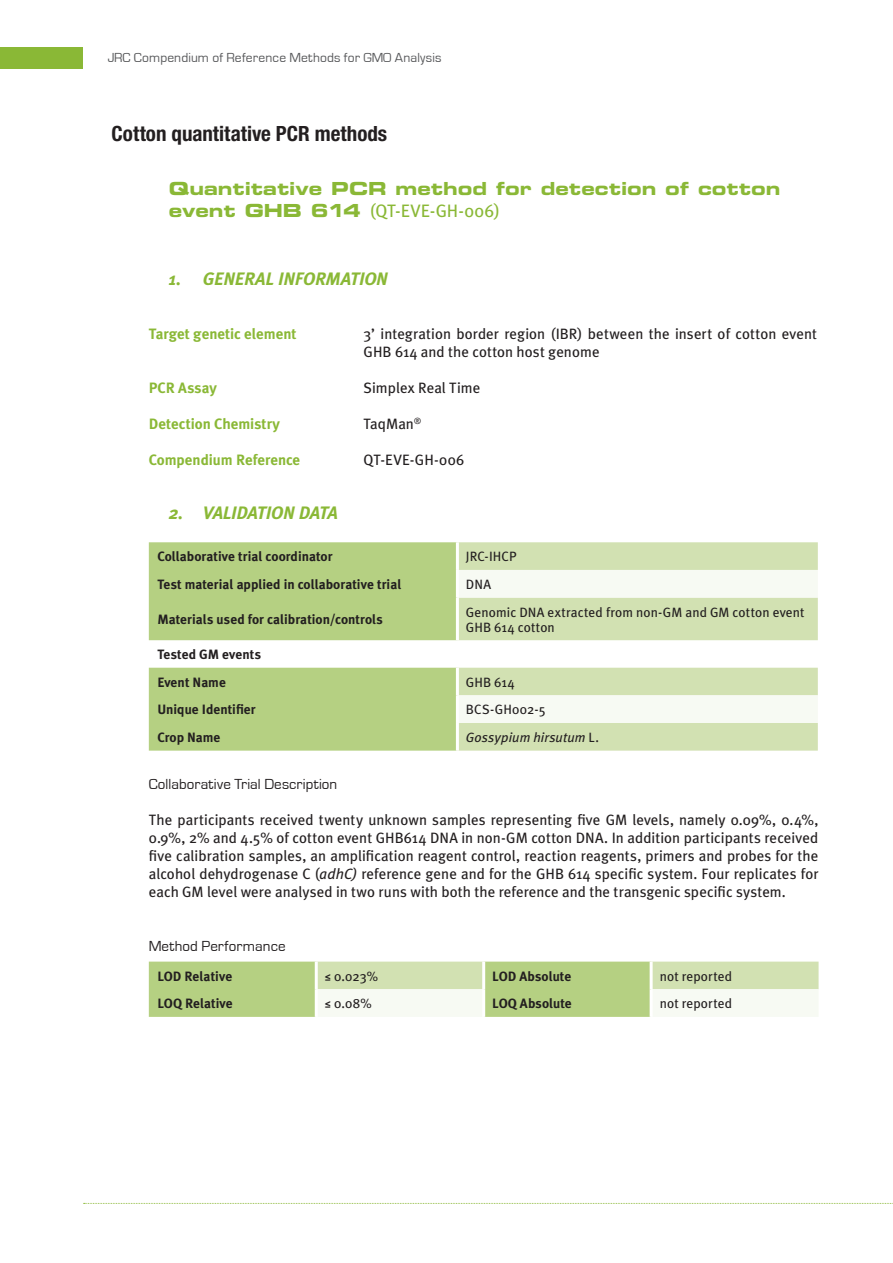
<style>
.page{position:relative;width:893px;height:1263px;background:#fff}
.page>*{position:absolute;margin:0;border:0;box-sizing:border-box;transform-origin:0 0}
.t1{font:700 condensed 21px "Helvetica Neue";color:#231f20}
.t2{font:18px "Eurostile Bold Extended Two";letter-spacing:.005em;color:#8ab836}
.t3{font:italic 700 18px "Meta Plus";letter-spacing:-.02em;color:#8ab836}
.t4{font:18px "Meta Plus";letter-spacing:.01em;color:#8ab836}
.t5{font:15px/18px "Meta Plus";letter-spacing:.005em;color:#231f20}
.t6{font:700 15px "Meta Plus";color:#8ab836}
.t7{font:15px "Eurostile";letter-spacing:.005em;color:#231f20}
.t8{font:700 13.5px/27.6px "Meta Plus";letter-spacing:.005em;color:#231f20}
.t9{font:13.5px/15px "Meta Plus";letter-spacing:.005em;color:#231f20}
.t10{font:13.5px "Eurostile";letter-spacing:.01em;color:#57585a}
.t11{font:italic 13.5px "Meta Plus";letter-spacing:.015em;color:#231f20}
.s1{font-family:"Eurostile Bold Extended Two"}
.s2{font-style:normal}
.s3{font-style:italic}
</style>
<div class="page">
<svg style="left:84px;top:1203px;width:809px;height:1px"></svg>
<svg style="left:149px;top:542px;width:308px;height:209px;background:#bfd692"></svg>
<div style="left:459px;top:542px;width:359px;height:209px;background:#d2e1b2"></div>
<svg style="left:457px;top:570px;width:361px;height:153px"></svg>
<hr style="left:456px;top:542px;width:3px;height:28px;background:#fff">
<hr style="left:456px;top:570px;width:3px;height:28px;background:#fff">
<hr style="left:456px;top:598px;width:3px;height:42px;background:#fff">
<hr style="left:456px;top:668px;width:3px;height:27px;background:#fff">
<hr style="left:456px;top:695px;width:3px;height:28px;background:#fff">
<hr style="left:456px;top:723px;width:3px;height:28px;background:#fff">
<svg style="left:149px;top:961px;width:670px;height:56px"></svg>
<hr style="left:315px;top:961px;width:3px;height:28px;background:#fff">
<hr style="left:315px;top:989px;width:3px;height:28px;background:#fff">
<hr style="left:650px;top:961px;width:3px;height:28px;background:#fff">
<hr style="left:650px;top:989px;width:3px;height:28px;background:#fff">
<hr style="left:482px;top:961px;width:3px;height:28px;background:#fff">
<hr style="left:482px;top:989px;width:3px;height:28px;background:#fff">
<div style="left:0;top:47px;width:83px;height:21px;background:#8ab836"></div>
<p class="t10" style="left:108px;top:51px;width:335px">JRC Compendium of Reference Methods for GMO Analysis</p>
<h1 class="t1" style="left:112px;top:121px;width:277px">Cotton quantitative PCR methods</h1>
<p class="t2" style="left:169px;top:176px;width:613px">Quantitative PCR method for detection of cotton</p>
<p class="t4" style="left:169px;top:200px;width:333px"><span class="s1">event GHB 614</span> (QT-EVE-GH-006)</p>
<p class="t3" style="left:169px;top:269px;width:221px">1. GENERAL INFORMATION</p>
<p class="t6" style="left:149px;top:325px;width:149px">Target genetic element</p>
<p class="t5" style="left:364px;top:325px;width:455px">3’ integration border region (IBR) between the insert of cotton event<br>GHB 614 and the cotton host genome</p>
<p class="t6" style="left:149px;top:379px;width:70px">PCR Assay</p>
<p class="t5" style="left:364px;top:379px;width:118px">Simplex Real Time</p>
<p class="t6" style="left:149px;top:415px;width:133px">Detection Chemistry</p>
<p class="t5" style="left:364px;top:415px;width:59px">TaqMan<sup>®</sup></p>
<p class="t6" style="left:149px;top:451px;width:153px">Compendium Reference</p>
<p class="t5" style="left:364px;top:451px;width:102px">QT-EVE-GH-006</p>
<p class="t3" style="left:169px;top:503px;width:171px">2. VALIDATION DATA</p>
<p class="t8" style="left:157px;top:543px;width:177px">Collaborative trial coordinator</p>
<p class="t9" style="left:466px;top:549px;width:52px">JRC-IHCP</p>
<p class="t8" style="left:157px;top:570px;width:246px">Test material applied in collaborative trial</p>
<p class="t9" style="left:466px;top:577px;width:27px">DNA</p>
<p class="t8" style="left:157px;top:606px;width:227px">Materials used for calibration/controls</p>
<p class="t9" style="left:466px;top:604px;width:340px">Genomic DNA extracted from non-GM and GM cotton event<br>GHB 614 cotton</p>
<p class="t8" style="left:157px;top:641px;width:105px">Tested GM events<br>Event Name</p>
<p class="t9" style="left:466px;top:674px;width:50px">GHB 614</p>
<p class="t8" style="left:157px;top:696px;width:100px">Unique Identifier</p>
<p class="t9" style="left:466px;top:702px;width:81px">BCS-GH002-5</p>
<p class="t8" style="left:157px;top:723px;width:65px">Crop Name</p>
<p class="t11" style="left:466px;top:730px;width:134px">Gossypium hirsutum <span class="s2">L.</span></p>
<p class="t7" style="left:149px;top:776px;width:190px">Collaborative Trial Description</p>
<p class="t5" style="left:149px;top:811px;width:671px;text-align:justify">The participants received twenty unknown samples representing five GM levels, namely 0.09%, 0.4%, 0.9%, 2% and 4.5% of cotton event GHB614 DNA in non-GM cotton DNA. In addition participants received five calibration samples, an amplification reagent control, reaction reagents, primers and probes for the alcohol dehydrogenase C (<span class="s3">adhC)</span> reference gene and for the GHB 614 specific system. Four replicates for each GM level were analysed in two runs with both the reference and the transgenic specific system.</p>
<p class="t7" style="left:149px;top:938px;width:138px">Method Performance</p>
<p class="t8" style="left:157px;top:962px;width:76px">LOD Relative</p>
<p class="t9" style="left:325px;top:968px;width:55px">≤ 0.023%</p>
<p class="t8" style="left:492px;top:962px;width:81px">LOD Absolute</p>
<p class="t9" style="left:660px;top:968px;width:74px">not reported</p>
<p class="t8" style="left:157px;top:990px;width:77px">LOQ Relative</p>
<p class="t9" style="left:325px;top:996px;width:48px">≤ 0.08%</p>
<p class="t8" style="left:492px;top:990px;width:81px">LOQ Absolute</p>
<p class="t9" style="left:660px;top:996px;width:74px">not reported</p>
</div>
